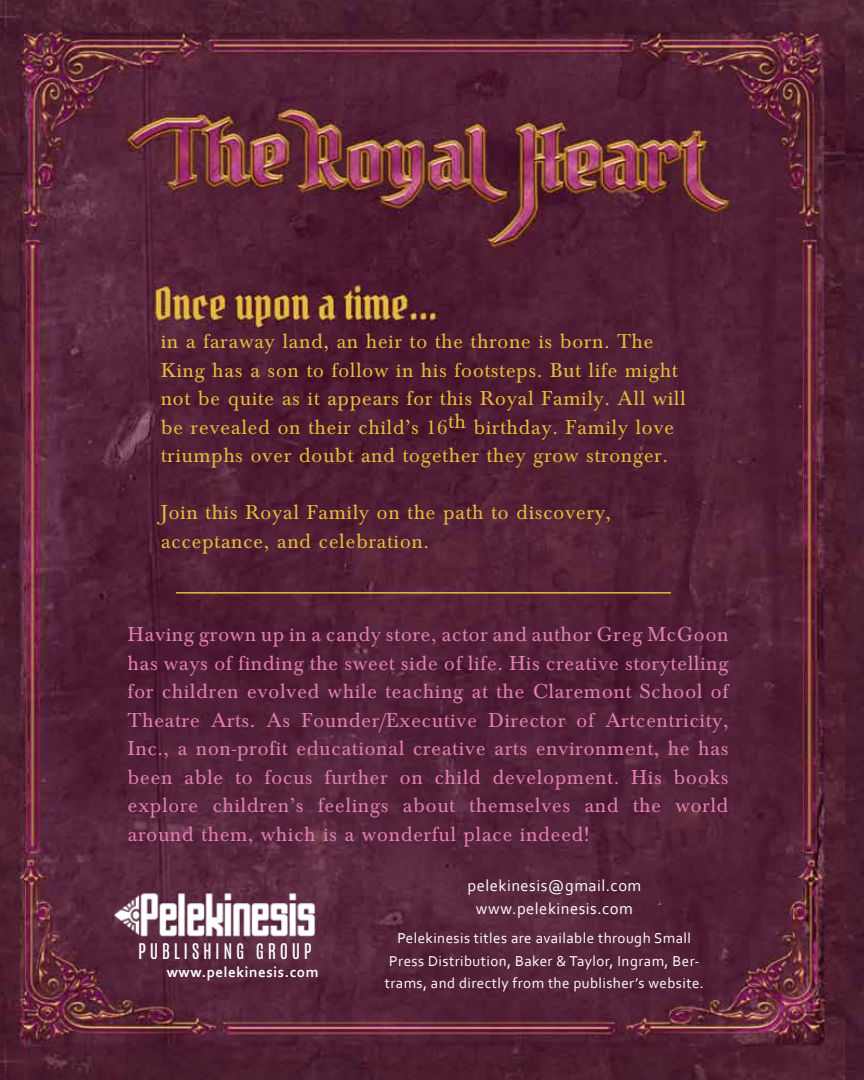
<style>
.page{position:relative;width:864px;height:1080px;background:#fff}
.page>*{position:absolute;margin:0;border:0;box-sizing:border-box;transform-origin:0 0}
.t1{font:21px/28.5px "Baskerville";letter-spacing:.05em;color:#e37eb3;text-align:justify}
.t2{font:21px/28.5px "Baskerville";letter-spacing:.05em;color:#e6bb3b}
.t3{font:18px "Antonio";letter-spacing:.2em;color:#fff}
.t4{font:16.5px/22.5px "Corbel";letter-spacing:.03em;color:#fff;text-align:center}
.t5{font:15px/22.5px "Corbel";letter-spacing:.03em;color:#fff;text-align:center}
.t6{font:700 15px "Corbel";letter-spacing:.04em;color:#fff}
</style>
<div class="page">
<img style="left:844px;top:48px;width:20px;height:1032px">
<img style="left:844px;top:0;width:20px;height:48px">
<img style="left:0;top:0;width:844px;height:1080px">
<hr style="left:176px;top:592px;width:495px;height:2px;background:#e6bb3b">
<img style="left:99px;top:890px;width:220px;height:49px">
<p class="t2" style="left:161px;top:328px;width:526px">in a faraway land, an heir to the throne is born. The King has a son to follow in his footsteps. But life might not be quite as it appears for this Royal Family. All will be revealed on their child’s 16th birthday. Family love triumphs over doubt and together they grow stronger.</p>
<p class="t2" style="left:161px;top:499px;width:451px">Join this Royal Family on the path to discovery, acceptance, and celebration.</p>
<p class="t1" style="left:128px;top:621px;width:602px">Having grown up in a candy store, actor and author Greg McGoon has ways of finding the sweet side of life. His creative storytelling for children evolved while teaching at the Claremont School of Theatre Arts. As Founder/Executive Director of Artcentricity, Inc., a non-profit educational creative arts environment, he has been able to focus further on child development. His books explore children’s feelings about themselves and the world around them, which is a wonderful place indeed!</p>
<p class="t3" style="left:138px;top:939px;width:175px">PUBLISHING GROUP</p>
<p class="t6" style="left:167px;top:963px;width:153px">www.pelekinesis.com</p>
<p class="t4" style="left:468px;top:874px;width:175px">pelekinesis@gmail.com www.pelekinesis.com</p>
<p class="t5" style="left:385px;top:927px;width:321px">Pelekinesis titles are available through Small<br>Press Distribution, Baker &amp; Taylor, Ingram, Ber&shy;trams, and directly from the publisher’s website.</p>
</div>
